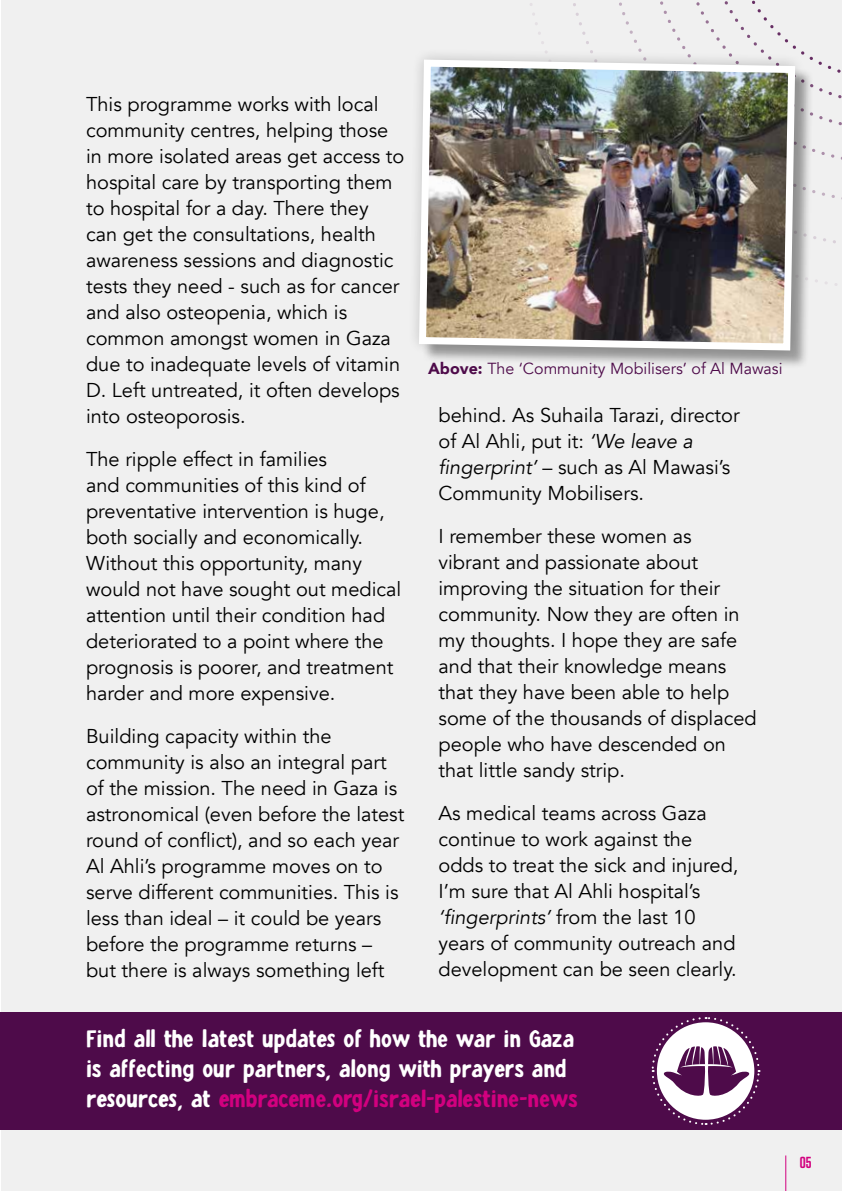
<style>
.page{position:relative;width:842px;height:1191px;background:#fff}
.page>*{position:absolute;margin:0;border:0;box-sizing:border-box;transform-origin:0 0}
.t1{font:24px/30px "Puggu";color:#fff}
.t2{font:20px/26px "Avenir";color:#000}
.t3{font:16px "Avenir";color:#4e0b4a}
.t4{font:600 16px "Tungsten";color:#d2007f}
.s1{font-weight:900}
.s2{font-style:italic}
.s3{color:#d2007f}
</style>
<div class="page">
<div style="left:1px;top:0;width:841px;height:1191px;background:#f0f0f0"></div>
<hr style="left:785px;top:1155px;width:1px;height:36px;background:#d2007f">
<svg style="left:660px;top:0;width:182px;height:160px"></svg>
<div style="left:422px;top:62px;width:391px;height:307px;background:#000;opacity:.35"></div>
<svg style="left:422px;top:46px;width:386px;height:317px"></svg>
<img style="left:415px;top:56px;width:384px;height:298px">
<div style="left:0;top:1012px;width:842px;height:118px;background:#4e0b4a"></div>
<svg style="left:651px;top:1017px;width:110px;height:108px"></svg>
<p class="t2" style="left:86px;top:91px;width:320px">This programme works with local community centres, helping those in more isolated areas get access to hospital care by transporting them to hospital for a day. There they can get the consultations, health awareness sessions and diagnostic tests they need - such as for cancer and also osteopenia, which is common amongst women in Gaza due to inadequate levels of vitamin<br>D. Left untreated, it often develops into osteoporosis.</p>
<p class="t2" style="left:86px;top:446px;width:317px">The ripple effect in families<br>and communities of this kind of preventative intervention is huge, both socially and economically.<br>Without this opportunity, many would not have sought out medical attention until their condition had deteriorated to a point where the prognosis is poorer, and treatment harder and more expensive.</p>
<p class="t2" style="left:86px;top:723px;width:320px">Building capacity within the community is also an integral part of the mission. The need in Gaza is astronomical (even before the latest round of conflict), and so each year Al Ahli’s programme moves on to serve different communities. This is less than ideal – it could be years before the programme returns – but there is always something left</p>
<p class="t3" style="left:428px;top:359px;width:356px"><span class="s1">Above:</span> The ‘Community Mobilisers’ of Al Mawasi</p>
<p class="t2" style="left:438px;top:402px;width:303px">behind. As Suhaila Tarazi, director of Al Ahli, put it: <span class="s2">‘We leave a fingerprint’</span> – such as Al Mawasi’s<br>Community Mobilisers.</p>
<p class="t2" style="left:438px;top:523px;width:320px">I remember these women as vibrant and passionate about improving the situation for their community. Now they are often in my thoughts. I hope they are safe and that their knowledge means that they have been able to help some of the thousands of displaced people who have descended on that little sandy strip.</p>
<p class="t2" style="left:438px;top:800px;width:301px">As medical teams across Gaza continue to work against the odds to treat the sick and injured,<br>I’m sure that Al Ahli hospital’s <span class="s2">‘fingerprints’</span> from the last 10 years of community outreach and development can be seen clearly.</p>
<p class="t1" style="left:86px;top:1024px;width:493px">Find all the latest updates of how the war in Gaza is affecting our partners, along with prayers and resources, at <span class="s3">embraceme.org/israel-palestine-news</span></p>
<p class="t4" style="left:800px;top:1154px;width:13px">05</p>
</div>
